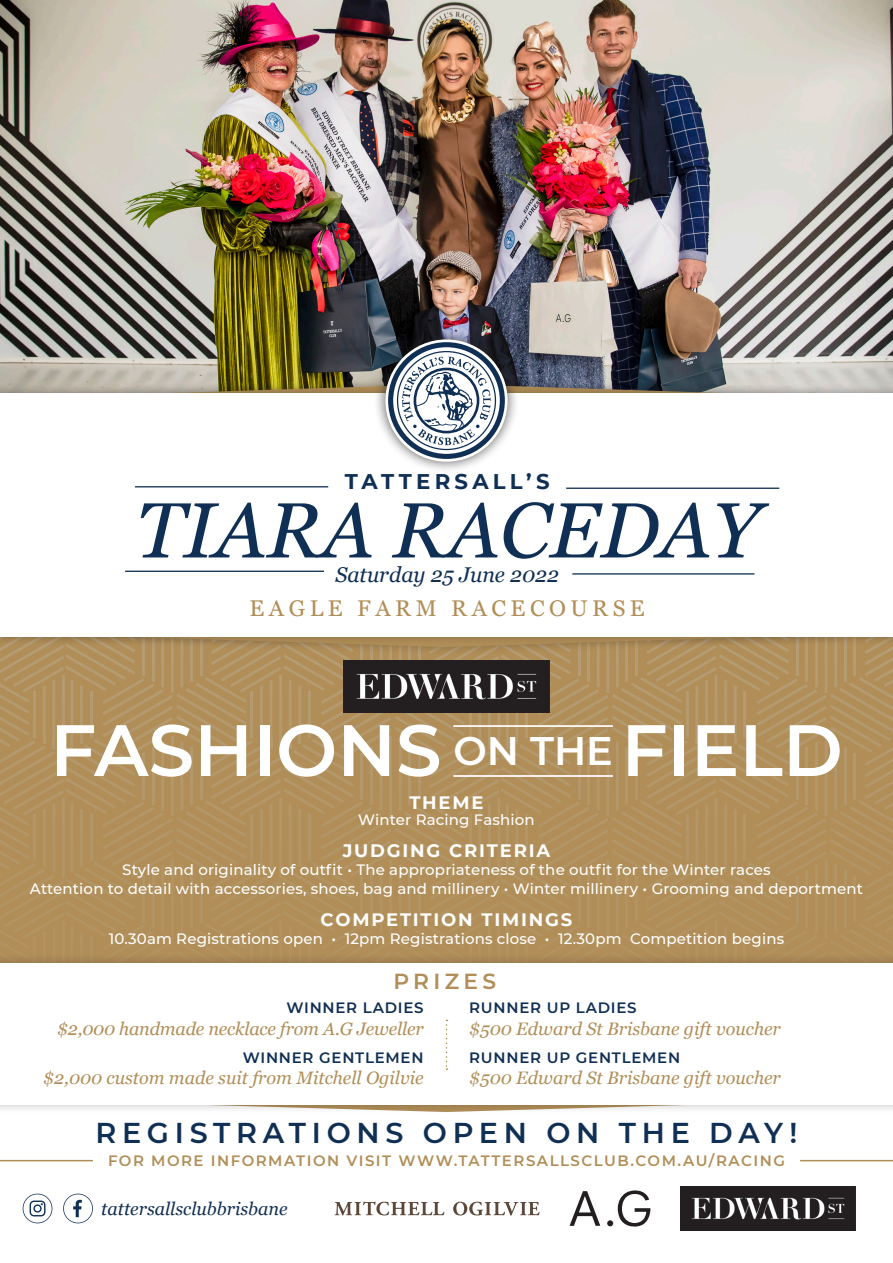
<style>
.page{position:relative;width:893px;height:1263px;background:#fff}
.page>*{position:absolute;margin:0;border:0;box-sizing:border-box;transform-origin:0 0}
.t1{font:italic 78px "Georgia";color:#102f54}
.t2{font:600 72.6px "Montserrat";color:#fff}
.t3{font:600 39.75px "Montserrat";color:#fff}
.t4{font:600 28.65px "Montserrat";letter-spacing:.2em;color:#102f54}
.t5{font:22.65px "Georgia";letter-spacing:.2em;color:#b18e57}
.t6{font:600 21.75px "Montserrat";letter-spacing:.2em;color:#b18e57}
.t7{font:italic 21.3px "Georgia";color:#102f54}
.t8{font:700 21.3px "Montserrat";letter-spacing:.2em;color:#102f54}
.t9{font:italic 18px "Georgia";color:#b18e57}
.t10{font:700 18px "Montserrat";letter-spacing:.1em;color:#fff}
.t11{font:italic 18px "Georgia";color:#102f54}
.t12{font:500 15px/19.5px "Montserrat";letter-spacing:.01em;color:#fff;text-align:center}
.t13{font:600 15px "Montserrat";letter-spacing:.05em;color:#102f54}
.t14{font:600 15px "Montserrat";letter-spacing:.1em;color:#b18e57}
</style>
<div class="page">
<svg style="left:0;top:657px;width:893px;height:296px;background:#b1905b"></svg>
<img style="left:0;top:0;width:893px;height:374px">
<div style="left:0;top:374px;width:893px;height:283px;background:#231f20;opacity:.3"></div>
<div style="left:0;top:383px;width:893px;height:263px;background:#231f20;opacity:.3"></div>
<div style="left:0;top:393px;width:893px;height:243px;background:#fff"></div>
<div style="left:0;top:953px;width:893px;height:161px;background:#231f20;opacity:.3"></div>
<div style="left:0;top:963px;width:893px;height:141px;background:#fff"></div>
<hr style="left:135px;top:486px;width:193px;height:1px;background:#102f54">
<hr style="left:125px;top:571px;width:199px;height:1px;background:#102f54">
<hr style="left:572px;top:573px;width:182px;height:1px;background:#102f54">
<hr style="left:566px;top:488px;width:213px;height:1px;background:#102f54">
<div style="left:374px;top:328px;width:145px;height:145px;background:#231f20;opacity:.75"></div>
<svg style="left:385px;top:339px;width:123px;height:123px"></svg>
<svg style="left:388px;top:342px;width:117px;height:117px"></svg>
<img style="left:680px;top:1186px;width:176px;height:45px">
<img style="left:344px;top:660px;width:205px;height:53px">
<svg style="left:23px;top:1193px;width:29px;height:30px"></svg>
<svg style="left:63px;top:1193px;width:30px;height:30px"></svg>
<hr style="left:0;top:1160px;width:93px;height:1px;background:#b18e57">
<hr style="left:800px;top:1160px;width:93px;height:1px;background:#b18e57">
<hr style="left:453px;top:775px;width:160px;height:2px;background:#fff">
<hr style="left:453px;top:725px;width:160px;height:2px;background:#fff">
<svg style="left:446px;top:1020px;width:1px;height:50px"></svg>
<svg style="left:570px;top:1191px;width:30px;height:35px"></svg>
<svg style="left:607px;top:1190px;width:43px;height:37px"></svg>
<svg style="left:335px;top:1201px;width:109px;height:14px"></svg>
<svg style="left:453px;top:1202px;width:87px;height:13px"></svg>
<p class="t8" style="left:345px;top:466px;width:206px">TATTERSALL’S</p>
<p class="t1" style="left:136px;top:474px;width:625px">TIARA RACEDAY</p>
<p class="t7" style="left:335px;top:560px;width:225px">Saturday 25 June 2022</p>
<p class="t5" style="left:250px;top:592px;width:397px">EAGLE FARM RACECOURSE</p>
<p class="t2" style="left:50px;top:699px;width:393px">FASHIONS</p>
<p class="t3" style="left:453px;top:722px;width:161px">ON THE</p>
<p class="t2" style="left:621px;top:699px;width:223px">FIELD</p>
<p class="t10" style="left:409px;top:789px;width:76px">THEME</p>
<p class="t12" style="left:358px;top:809px;width:178px">Winter Racing Fashion</p>
<p class="t10" style="left:343px;top:837px;width:209px">JUDGING CRITERIA</p>
<p class="t12" style="left:30px;top:859px;width:835px">Style and originality of outfit • The appropriateness of the outfit for the Winter races<br>Attention to detail with accessories, shoes, bag and millinery • Winter millinery • Grooming and deportment</p>
<p class="t10" style="left:321px;top:907px;width:253px">COMPETITION TIMINGS</p>
<p class="t12" style="left:109px;top:929px;width:677px">10.30am Registrations open • 12pm Registrations close • 12.30pm Competition begins</p>
<p class="t6" style="left:393px;top:966px;width:104px">PRIZES</p>
<p class="t13" style="left:286px;top:997px;width:139px">WINNER LADIES</p>
<p class="t9" style="left:57px;top:1016px;width:368px">$2,000 handmade necklace from A.G Jeweller</p>
<p class="t13" style="left:243px;top:1047px;width:182px">WINNER GENTLEMEN</p>
<p class="t9" style="left:43px;top:1065px;width:382px">$2,000 custom made suit from Mitchell Ogilvie</p>
<p class="t13" style="left:469px;top:997px;width:169px">RUNNER UP LADIES</p>
<p class="t9" style="left:469px;top:1016px;width:313px">$500 Edward St Brisbane gift voucher</p>
<p class="t13" style="left:469px;top:1047px;width:212px">RUNNER UP GENTLEMEN</p>
<p class="t9" style="left:469px;top:1065px;width:313px">$500 Edward St Brisbane gift voucher</p>
<p class="t4" style="left:95px;top:1112px;width:703px">REGISTRATIONS OPEN ON THE DAY!</p>
<p class="t14" style="left:108px;top:1150px;width:678px">FOR MORE INFORMATION VISIT WWW.TATTERSALLSCLUB.COM.AU/RACING</p>
<p class="t11" style="left:101px;top:1195px;width:188px">tattersallsclubbrisbane</p>
</div>
